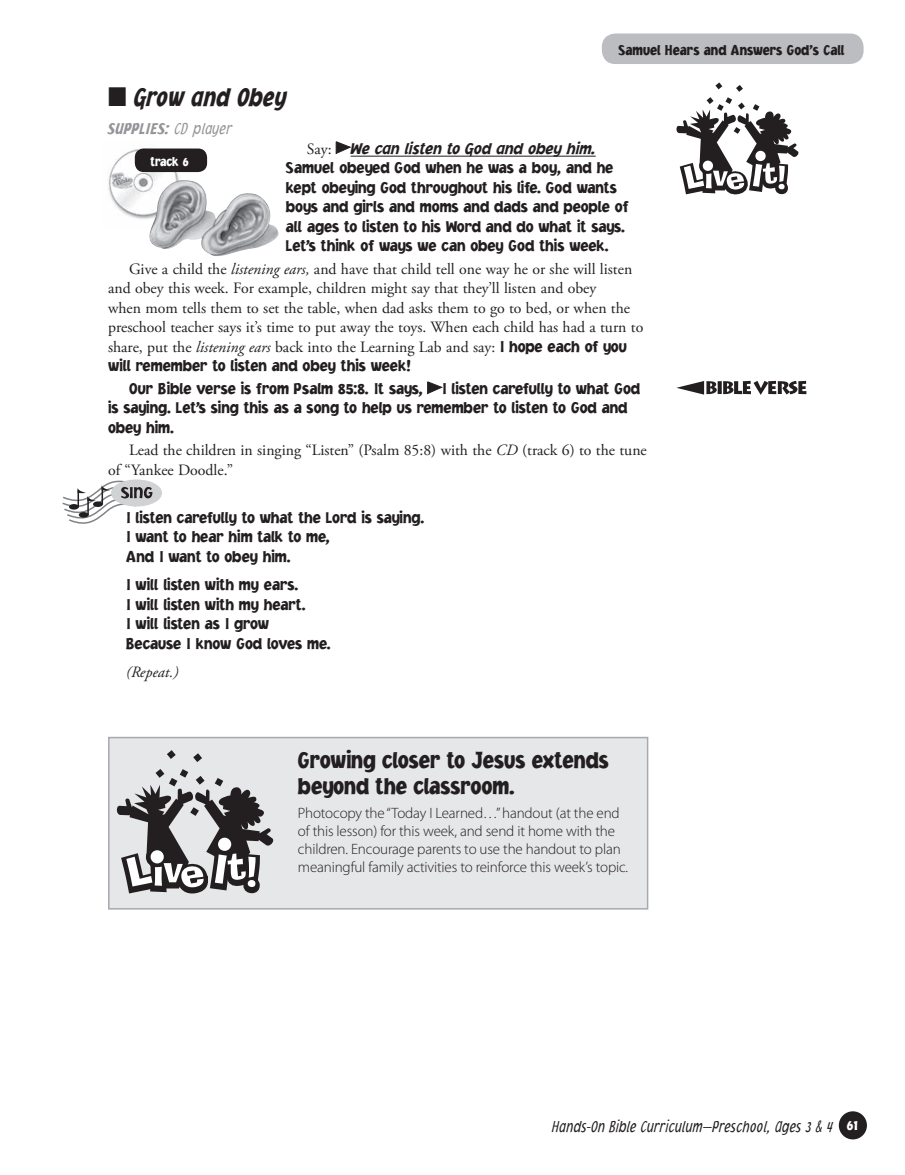
<style>
.page{position:relative;width:905px;height:1175px;background:#fff}
.page>*{position:absolute;margin:0;border:0;box-sizing:border-box;transform-origin:0 0}
.t1{font:italic 900 27px "Jacoby Cond ICG";letter-spacing:-.005em;color:#231f20;scale:.9 1}
.t2{font:900 24px/25.5px "Jacoby Cond ICG";color:#231f20}
.t3{font:900 16.5px/19.5px "Jacoby ICG";color:#231f20;scale:.9 1}
.t4{font:italic 300 16.5px "Jacoby Cond ICG";color:#231f20;scale:.9 1}
.t5{font:italic 900 16.5px "Jacoby Cond ICG";letter-spacing:.03em;color:#939598;scale:.95 1}
.t6{font:15.75px/19.5px "Adobe Garamond Pro";color:#231f20}
.t7{font:italic 15.75px "Adobe Garamond Pro";color:#231f20}
.t8{font:300 15px/18px "Myriad Pro";letter-spacing:-.01em;color:#231f20}
.t9{font:900 15px "Jacoby Cond ICG";color:#231f20}
.t10{font:900 13.5px "Jacoby Cond ICG";color:#fff}
.s1{font-weight:300}
.s2{font-family:"Adobe Garamond Pro";font-weight:400;font-size:15.75px}
.s3{font-style:italic}
.s4{font-family:"Jacoby ICG";font-weight:900;font-size:16.5px}
.s5{font-weight:900;font-style:normal;font-size:15px;color:#fff}
</style>
<div class="page">
<div style="left:602px;top:34px;width:261px;height:30px;background:#bcbdc0;border-radius:14px"></div>
<div style="left:838px;top:1111px;width:28px;height:28px;background:#231f20;border-radius:50%"></div>
<hr style="left:350px;top:156px;width:245px;height:1px;background:#231f20">
<svg style="left:335px;top:141px;width:16px;height:13px"></svg>
<svg style="left:427px;top:381px;width:15px;height:13px"></svg>
<svg style="left:676px;top:381px;width:130px;height:14px"></svg>
<div style="left:111px;top:479px;width:51px;height:27px;background:#d1d2d4;border-radius:50%"></div>
<svg style="left:62px;top:479px;width:90px;height:45px"></svg>
<img style="left:108px;top:148px;width:82px;height:71px">
<div style="left:135px;top:148px;width:72px;height:24px;background:#231f20;border-radius:9px"></div>
<svg style="left:676px;top:82px;width:123px;height:113px"></svg>
<div style="left:755px;top:151px;width:10px;height:10px;background:#fff;border-radius:50%"></div>
<div style="left:702px;top:161px;width:11px;height:10px;background:#fff;border-radius:50%"></div>
<img style="left:146px;top:180px;width:133px;height:76px">
<div style="left:109px;top:737px;width:538px;height:171px;background:#e6e7e9"></div>
<div style="left:108px;top:737px;width:540px;height:172px;border:2px solid #a8a9ad"></div>
<svg style="left:167px;top:750px;width:9px;height:9px"></svg>
<svg style="left:193px;top:753px;width:9px;height:9px"></svg>
<svg style="left:116px;top:769px;width:158px;height:125px"></svg>
<div style="left:218px;top:837px;width:13px;height:14px;background:#fff;border-radius:50%"></div>
<div style="left:151px;top:850px;width:13px;height:13px;background:#fff;border-radius:50%"></div>
<p class="t9" style="left:618px;top:41px;width:228px">Samuel Hears and Answers God’s Call</p>
<h1 class="t1" style="left:108px;top:80px;width:200px">■ Grow and Obey</h1>
<p class="t5" style="left:108px;top:119px;width:132px">SUPPLIES: <span class="s1">CD player</span></p>
<p class="t3" style="left:286px;top:138px;width:382px;text-indent:21px"><span class="s2">Say:</span> <span class="s3">We can listen to God and obey him.<br></span>Samuel obeyed God when he was a boy, and he kept obeying God throughout his life. God wants boys and girls and moms and dads and people of all ages to listen to his Word and do what it says.<br>Let’s think of ways we can obey God this week.</p>
<p class="t6" style="left:108px;top:259px;width:536px;text-indent:21px">Give a child the <span class="s3">listening ears,</span> and have that child tell one way he or she will listen and obey this week. For example, children might say that they’ll listen and obey<br>when mom tells them to set the table, when dad asks them to go to bed, or when the preschool teacher says it’s time to put away the toys. When each child has had a turn to share, put the <span class="s3">listening ears</span> back into the Learning Lab and say: <span class="s4">I hope each of you</span></p>
<p class="t3" style="left:129px;top:354px;width:569px;line-height:22.5px;text-indent:-21px">will remember to listen and obey this week!<br>Our Bible verse is from Psalm 85:8. It says, I listen carefully to what God</p>
<p class="t3" style="left:108px;top:398px;width:578px">is saying. Let’s sing this as a song to help us remember to listen to God and obey him.</p>
<p class="t6" style="left:108px;top:441px;width:540px;text-indent:21px">Lead the children in singing “Listen” (Psalm 85:8) with the <span class="s3">CD</span> (track 6) to the tune of “Yankee Doodle.”</p>
<p class="t3" style="left:126px;top:507px;width:333px">I listen carefully to what the Lord is saying.<br>I want to hear him talk to me,<br>And I want to obey him.</p>
<p class="t3" style="left:126px;top:575px;width:229px">I will listen with my ears.<br>I will listen with my heart.<br>I will listen as I grow<br>Because I know God loves me.</p>
<p class="t7" style="left:126px;top:663px;width:54px">(Repeat.)</p>
<p class="t10" style="left:150px;top:153px;width:40px">track 6</p>
<h2 class="t2" style="left:298px;top:746px;width:312px">Growing closer to Jesus extends beyond the classroom.</h2>
<p class="t8" style="left:298px;top:803px;width:332px">Photocopy the “Today I Learned…” handout (at the end of this lesson) for this week, and send it home with the children. Encourage parents to use the handout to plan meaningful family activities to reinforce this week’s topic.</p>
<p class="t4" style="left:552px;top:1116px;width:341px">Hands-On Bible Curriculum—Preschool, Ages 3 &amp; 4 <span class="s5">61</span></p>
</div>
